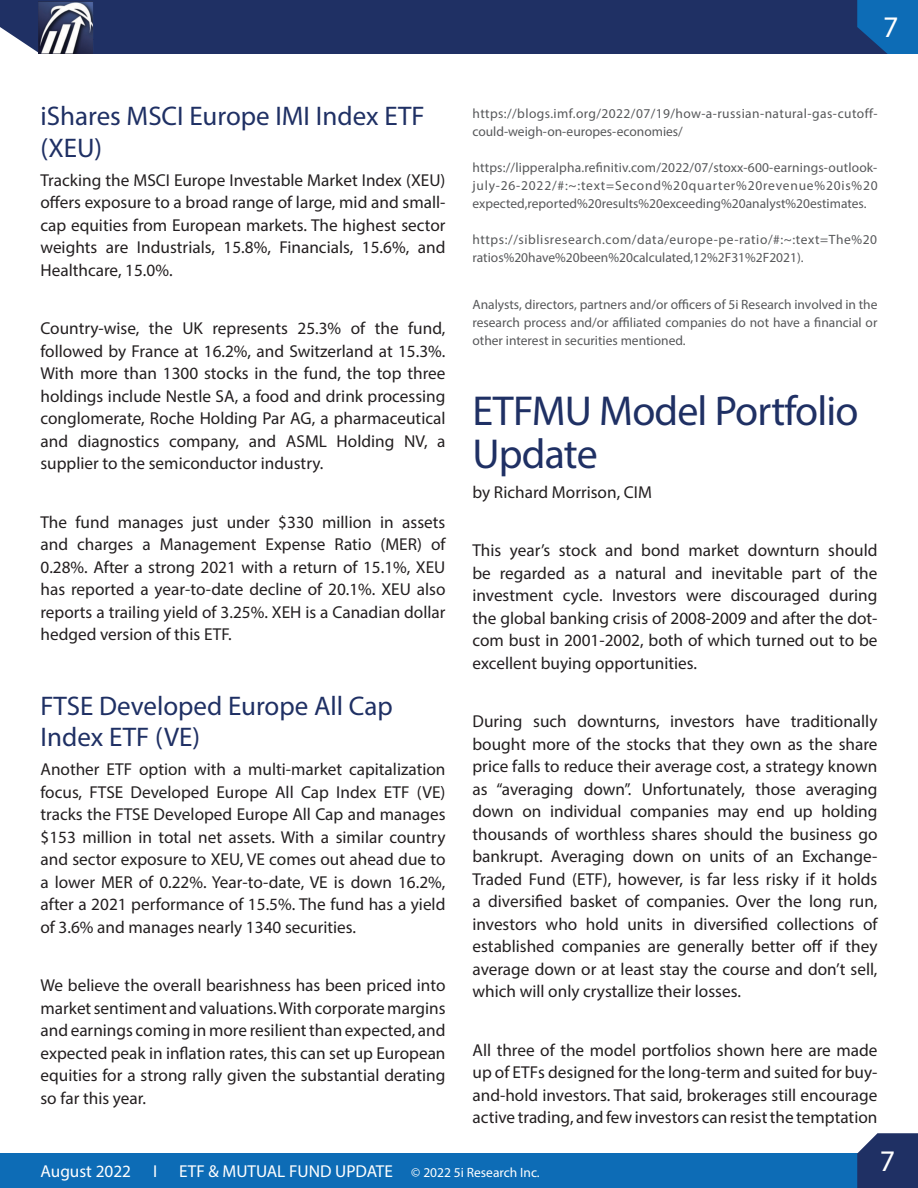
<style>
.page{position:relative;width:918px;height:1188px;background:#fff}
.page>*{position:absolute;margin:0;border:0;box-sizing:border-box;transform-origin:0 0}
.body_text{font:42px/43.5px "Myriad Pro";letter-spacing:-.02em;color:#1f3064}
.t1{font:30px "Myriad Pro";color:#fff}
.Paragraph_Subhead{font:27px/31.5px "Myriad Pro";color:#1f3064}
.subhead{font:27px/31.5px "Myriad Pro";color:#1f3064}
.body_text-2{font:17.25px/22.5px "Myriad Pro";color:#231f20;text-align:justify}
.t2{font:17.25px "Myriad Pro";color:#fff}
.disclaimer{font:13.5px/18px "Myriad Pro";color:#57585a;text-align:justify}
.disclaimer-2{font:13.5px/18px "Myriad Pro";letter-spacing:.035em;color:#57585a}
.disclaimer-3{font:13.5px/18px "Myriad Pro";letter-spacing:.03em;color:#57585a}
.s1{font-size:13.5px}
</style>
<div class="page">
<div style="left:0;top:1153px;width:918px;height:35px;background:#0d6cb6"></div>
<div style="left:0;top:0;width:857px;height:54px;background:#1f3064"></div>
<svg style="left:857px;top:0;width:61px;height:54px;background:#0f64ab"></svg>
<svg style="left:857px;top:1133px;width:61px;height:55px;background:#2d3e6e"></svg>
<div style="left:41px;top:0;width:54px;height:54px;border:1px solid #1f3064"></div>
<img style="left:39px;top:1px;width:54px;height:53px">
<h2 class="t1" style="left:883px;top:9px;width:17px">7</h2>
<p class="subhead" style="left:40px;top:100px;width:386px">iShares MSCI Europe IMI Index ETF (XEU)</p>
<p class="body_text-2" style="left:40px;top:169px;width:407px">Tracking the MSCI Europe Investable Market Index (XEU) offers exposure to a broad range of large, mid and small&shy;cap equities from European markets. The highest sector weights are Industrials, 15.8%, Financials, 15.6%, and Healthcare, 15.0%.</p>
<p class="body_text-2" style="left:40px;top:317px;width:407px">Country-wise, the UK represents 25.3% of the fund, followed by France at 16.2%, and Switzerland at 15.3%.<br>With more than 1300 stocks in the fund, the top three holdings include Nestle SA, a food and drink processing conglomerate, Roche Holding Par AG, a pharmaceutical and diagnostics company, and ASML Holding NV, a supplier to the semiconductor industry.</p>
<p class="body_text-2" style="left:40px;top:511px;width:407px">The fund manages just under $330 million in assets and charges a Management Expense Ratio (MER) of 0.28%. After a strong 2021 with a return of 15.1%, XEU has reported a year-to-date decline of 20.1%. XEU also reports a trailing yield of 3.25%. XEH is a Canadian dollar hedged version of this ETF.</p>
<p class="Paragraph_Subhead" style="left:40px;top:689px;width:354px">FTSE Developed Europe All Cap<br>Index ETF (VE)</p>
<p class="body_text-2" style="left:40px;top:758px;width:407px">Another ETF option with a multi-market capitalization focus, FTSE Developed Europe All Cap Index ETF (VE) tracks the FTSE Developed Europe All Cap and manages $153 million in total net assets. With a similar country and sector exposure to XEU, VE comes out ahead due to a lower MER of 0.22%. Year-to-date, VE is down 16.2%, after a 2021 performance of 15.5%. The fund has a yield of 3.6% and manages nearly 1340 securities.</p>
<p class="body_text-2" style="left:40px;top:974px;width:407px">We believe the overall bearishness has been priced into market sentiment and valuations. With corporate margins and earnings coming in more resilient than expected, and expected peak in inflation rates, this can set up European equities for a strong rally given the substantial derating so far this year.</p>
<p class="disclaimer-3" style="left:472px;top:104px;width:407px">https://blogs.imf.org/2022/07/19/how-a-russian-natural-gas-cutoff&shy;could-weigh-on-europes-economies/</p>
<p class="disclaimer" style="left:472px;top:158px;width:407px">https://lipperalpha.refinitiv.com/2022/07/stoxx-600-earnings-outlook&shy;july-26-2022/#:~:text=Second%20quarter%20revenue%20is%20 expected,reported%20results%20exceeding%20analyst%20estimates.</p>
<p class="disclaimer-2" style="left:472px;top:230px;width:406px">https://siblisresearch.com/data/europe-pe-ratio/#:~:text=The%20 ratios%20have%20been%20calculated,12%2F31%2F2021).</p>
<p class="disclaimer" style="left:472px;top:296px;width:407px">Analysts, directors, partners and/or officers of 5i Research involved in the research process and/or affiliated companies do not have a financial or other interest in securities mentioned.</p>
<p class="body_text" style="left:472px;top:388px;width:388px">ETFMU Model Portfolio<br>Update</p>
<p class="body_text-2" style="left:472px;top:480px;width:181px">by Richard Morrison, CIM</p>
<p class="body_text-2" style="left:472px;top:539px;width:407px">This year’s stock and bond market downturn should be regarded as a natural and inevitable part of the investment cycle. Investors were discouraged during the global banking crisis of 2008-2009 and after the dot&shy;com bust in 2001-2002, both of which turned out to be excellent buying opportunities.</p>
<p class="body_text-2" style="left:472px;top:710px;width:407px">During such downturns, investors have traditionally bought more of the stocks that they own as the share price falls to reduce their average cost, a strategy known as “averaging down”. Unfortunately, those averaging down on individual companies may end up holding thousands of worthless shares should the business go bankrupt. Averaging down on units of an Exchange-Traded Fund (ETF), however, is far less risky if it holds a diversified basket of companies. Over the long run, investors who hold units in diversified collections of established companies are generally better off if they average down or at least stay the course and don’t sell, which will only crystallize their losses.</p>
<p class="body_text-2" style="left:472px;top:1038px;width:406px">All three of the model portfolios shown here are made up of ETFs designed for the long-term and suited for buy&shy;and-hold investors. That said, brokerages still encourage active trading, and few investors can resist the temptation</p>
<p class="t2" style="left:40px;top:1160px;width:92px">August 2022</p>
<p class="t2" style="left:153px;top:1160px;width:6px">I</p>
<p class="t2" style="left:179px;top:1160px;width:362px">ETF &amp; MUTUAL FUND UPDATE <span class="s1">© 2022 5i Research Inc.</span></p>
<h2 class="t1" style="left:880px;top:1143px;width:17px">7</h2>
</div>
